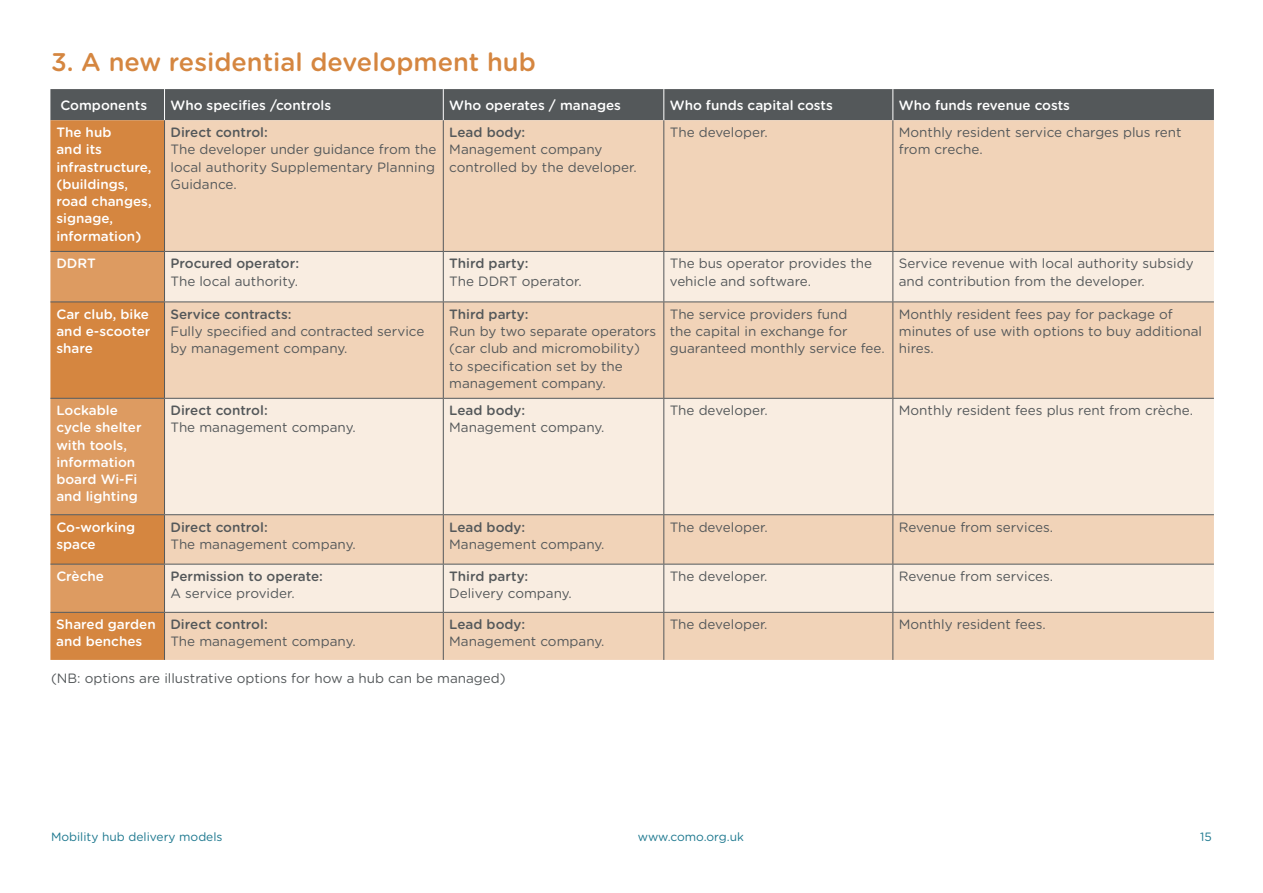
<style>
.page{position:relative;width:1263px;height:893px;background:#fff}
.page>*{position:absolute;margin:0;border:0;box-sizing:border-box;transform-origin:0 0}
.t1{font:500 25.5px "Gotham Rounded";color:#d58640}
.t2{font:13.5px/17.2px "Gotham Rounded";color:#54585a}
.t3{font:500 13.5px/17.2px "Gotham Rounded";color:#fff}
.t4{font:500 13.5px "Gotham Rounded";color:#54585a}
.t5{font:12px "Gotham Rounded";color:#1d788f}
</style>
<div class="page">
<div style="left:50px;top:89px;width:1164px;height:31px;background:#54585a"></div>
<div style="left:50px;top:120px;width:114px;height:540px;background:#d58640"></div>
<div style="left:165px;top:120px;width:1049px;height:540px;background:#f1d3b8"></div>
<svg style="left:50px;top:252px;width:114px;height:360px;background:#d99354"></svg>
<svg style="left:165px;top:252px;width:1049px;height:360px;background:#f4e1cf"></svg>
<hr style="left:164px;top:89px;width:1px;height:31px;background:#fff">
<hr style="left:443px;top:89px;width:1px;height:31px;background:#fff">
<hr style="left:663px;top:89px;width:1px;height:31px;background:#fff">
<hr style="left:892px;top:89px;width:1px;height:31px;background:#fff">
<hr style="left:164px;top:120px;width:1px;height:131px;background:#54585a">
<hr style="left:443px;top:120px;width:1px;height:131px;background:#54585a">
<hr style="left:663px;top:120px;width:1px;height:131px;background:#54585a">
<hr style="left:892px;top:120px;width:1px;height:131px;background:#54585a">
<hr style="left:50px;top:251px;width:115px;height:1px;background:#54585a">
<hr style="left:165px;top:251px;width:278px;height:1px;background:#54585a">
<hr style="left:164px;top:252px;width:1px;height:50px;background:#54585a">
<hr style="left:443px;top:251px;width:221px;height:1px;background:#54585a">
<hr style="left:443px;top:252px;width:1px;height:50px;background:#54585a">
<hr style="left:664px;top:251px;width:229px;height:1px;background:#54585a">
<hr style="left:663px;top:252px;width:1px;height:50px;background:#54585a">
<hr style="left:893px;top:251px;width:321px;height:1px;background:#54585a">
<hr style="left:892px;top:252px;width:1px;height:50px;background:#54585a">
<hr style="left:50px;top:302px;width:115px;height:1px;background:#54585a">
<hr style="left:165px;top:302px;width:278px;height:1px;background:#54585a">
<hr style="left:164px;top:302px;width:1px;height:96px;background:#54585a">
<hr style="left:443px;top:302px;width:221px;height:1px;background:#54585a">
<hr style="left:443px;top:302px;width:1px;height:96px;background:#54585a">
<hr style="left:664px;top:302px;width:229px;height:1px;background:#54585a">
<hr style="left:663px;top:302px;width:1px;height:96px;background:#54585a">
<hr style="left:893px;top:302px;width:321px;height:1px;background:#54585a">
<hr style="left:892px;top:302px;width:1px;height:96px;background:#54585a">
<hr style="left:50px;top:398px;width:115px;height:1px;background:#54585a">
<hr style="left:165px;top:398px;width:278px;height:1px;background:#54585a">
<hr style="left:164px;top:399px;width:1px;height:115px;background:#54585a">
<hr style="left:443px;top:398px;width:221px;height:1px;background:#54585a">
<hr style="left:443px;top:399px;width:1px;height:115px;background:#54585a">
<hr style="left:664px;top:398px;width:229px;height:1px;background:#54585a">
<hr style="left:663px;top:399px;width:1px;height:115px;background:#54585a">
<hr style="left:893px;top:398px;width:321px;height:1px;background:#54585a">
<hr style="left:892px;top:399px;width:1px;height:115px;background:#54585a">
<hr style="left:50px;top:514px;width:115px;height:1px;background:#54585a">
<hr style="left:165px;top:514px;width:278px;height:1px;background:#54585a">
<hr style="left:164px;top:515px;width:1px;height:49px;background:#54585a">
<hr style="left:443px;top:514px;width:221px;height:1px;background:#54585a">
<hr style="left:443px;top:515px;width:1px;height:49px;background:#54585a">
<hr style="left:664px;top:514px;width:229px;height:1px;background:#54585a">
<hr style="left:663px;top:515px;width:1px;height:49px;background:#54585a">
<hr style="left:893px;top:514px;width:321px;height:1px;background:#54585a">
<hr style="left:892px;top:515px;width:1px;height:49px;background:#54585a">
<hr style="left:50px;top:564px;width:115px;height:1px;background:#54585a">
<hr style="left:165px;top:564px;width:278px;height:1px;background:#54585a">
<hr style="left:164px;top:564px;width:1px;height:48px;background:#54585a">
<hr style="left:443px;top:564px;width:221px;height:1px;background:#54585a">
<hr style="left:443px;top:564px;width:1px;height:48px;background:#54585a">
<hr style="left:664px;top:564px;width:229px;height:1px;background:#54585a">
<hr style="left:663px;top:564px;width:1px;height:48px;background:#54585a">
<hr style="left:893px;top:564px;width:321px;height:1px;background:#54585a">
<hr style="left:892px;top:564px;width:1px;height:48px;background:#54585a">
<hr style="left:50px;top:612px;width:115px;height:1px;background:#54585a">
<hr style="left:165px;top:612px;width:278px;height:1px;background:#54585a">
<hr style="left:164px;top:613px;width:1px;height:47px;background:#54585a">
<hr style="left:443px;top:612px;width:221px;height:1px;background:#54585a">
<hr style="left:443px;top:613px;width:1px;height:47px;background:#54585a">
<hr style="left:664px;top:612px;width:229px;height:1px;background:#54585a">
<hr style="left:663px;top:613px;width:1px;height:47px;background:#54585a">
<hr style="left:893px;top:612px;width:321px;height:1px;background:#54585a">
<hr style="left:892px;top:613px;width:1px;height:47px;background:#54585a">
<h1 class="t1" style="left:51px;top:44px;width:486px">3. A new residential development hub</h1>
<p class="t3" style="left:60px;top:96px;width:88px">Components</p>
<p class="t3" style="left:171px;top:96px;width:162px">Who specifies /controls</p>
<p class="t3" style="left:449px;top:96px;width:173px">Who operates / manages</p>
<p class="t3" style="left:670px;top:96px;width:165px">Who funds capital costs</p>
<p class="t3" style="left:899px;top:96px;width:173px">Who funds revenue costs</p>
<p class="t3" style="left:56px;top:123px;width:97px">The hub<br>and its infrastructure, (buildings, road changes, signage, information)</p>
<p class="t4" style="left:170px;top:123px;width:99px">Direct control:</p>
<p class="t4" style="left:449px;top:123px;width:78px">Lead body:</p>
<p class="t2" style="left:449px;top:140px;width:189px">Management company controlled by the developer.</p>
<p class="t2" style="left:670px;top:123px;width:99px">The developer.</p>
<p class="t2" style="left:899px;top:123px;width:284px">Monthly resident service charges plus rent from creche.</p>
<p class="t2" style="left:170px;top:140px;width:267px;text-align:justify">The developer under guidance from the local authority Supplementary Planning Guidance.</p>
<p class="t3" style="left:56px;top:254px;width:41px">DDRT</p>
<p class="t4" style="left:170px;top:254px;width:130px">Procured operator:</p>
<p class="t2" style="left:170px;top:271px;width:129px">The local authority.</p>
<p class="t4" style="left:449px;top:254px;width:81px">Third party:</p>
<p class="t2" style="left:449px;top:271px;width:134px">The DDRT operator.</p>
<p class="t2" style="left:670px;top:254px;width:204px">The bus operator provides the vehicle and software.</p>
<p class="t2" style="left:899px;top:254px;width:296px">Service revenue with local authority subsidy and contribution from the developer.</p>
<p class="t3" style="left:56px;top:305px;width:96px;text-align:justify">Car club, bike and e-scooter share</p>
<p class="t4" style="left:170px;top:304px;width:123px">Service contracts:</p>
<p class="t2" style="left:170px;top:322px;width:255px">Fully specified and contracted service by management company.</p>
<p class="t4" style="left:449px;top:304px;width:81px">Third party:</p>
<p class="t2" style="left:449px;top:322px;width:209px">Run by two separate operators (car club and micromobility) to specification set by the management company.</p>
<p class="t2" style="left:670px;top:305px;width:216px">The service providers fund<br>the capital in exchange for guaranteed monthly service fee.</p>
<p class="t2" style="left:899px;top:305px;width:305px">Monthly resident fees pay for package of minutes of use with options to buy additional hires.</p>
<p class="t3" style="left:56px;top:401px;width:87px">Lockable cycle shelter with tools, information board Wi-Fi and lighting</p>
<p class="t4" style="left:170px;top:401px;width:99px">Direct control:</p>
<p class="t2" style="left:170px;top:418px;width:187px">The management company.</p>
<p class="t4" style="left:449px;top:401px;width:78px">Lead body:</p>
<p class="t2" style="left:449px;top:418px;width:157px">Management company.</p>
<p class="t2" style="left:670px;top:401px;width:99px">The developer.</p>
<p class="t2" style="left:899px;top:401px;width:296px">Monthly resident fees plus rent from crèche.</p>
<p class="t3" style="left:56px;top:518px;width:80px">Co-working space</p>
<p class="t4" style="left:170px;top:517px;width:99px">Direct control:</p>
<p class="t2" style="left:170px;top:535px;width:187px">The management company.</p>
<p class="t4" style="left:449px;top:517px;width:78px">Lead body:</p>
<p class="t2" style="left:449px;top:535px;width:157px">Management company.</p>
<p class="t2" style="left:670px;top:518px;width:99px">The developer.</p>
<p class="t2" style="left:899px;top:518px;width:156px">Revenue from services.</p>
<p class="t3" style="left:56px;top:567px;width:49px">Crèche</p>
<p class="t4" style="left:170px;top:567px;width:154px">Permission to operate:</p>
<p class="t2" style="left:170px;top:584px;width:126px">A service provider.</p>
<p class="t4" style="left:449px;top:567px;width:81px">Third party:</p>
<p class="t2" style="left:449px;top:584px;width:124px">Delivery company.</p>
<p class="t2" style="left:670px;top:567px;width:99px">The developer.</p>
<p class="t2" style="left:899px;top:567px;width:156px">Revenue from services.</p>
<p class="t3" style="left:56px;top:615px;width:101px">Shared garden and benches</p>
<p class="t4" style="left:170px;top:615px;width:99px">Direct control:</p>
<p class="t2" style="left:170px;top:632px;width:187px">The management company.</p>
<p class="t4" style="left:449px;top:615px;width:78px">Lead body:</p>
<p class="t2" style="left:449px;top:632px;width:157px">Management company.</p>
<p class="t2" style="left:670px;top:615px;width:99px">The developer.</p>
<p class="t2" style="left:899px;top:615px;width:149px">Monthly resident fees.</p>
<p class="t2" style="left:51px;top:669px;width:456px">(NB: options are illustrative options for how a hub can be managed)</p>
<p class="t5" style="left:51px;top:828px;width:173px">Mobility hub delivery models</p>
<p class="t5" style="left:638px;top:828px;width:108px">www.como.org.uk</p>
<p class="t5" style="left:1200px;top:828px;width:13px">15</p>
</div>
